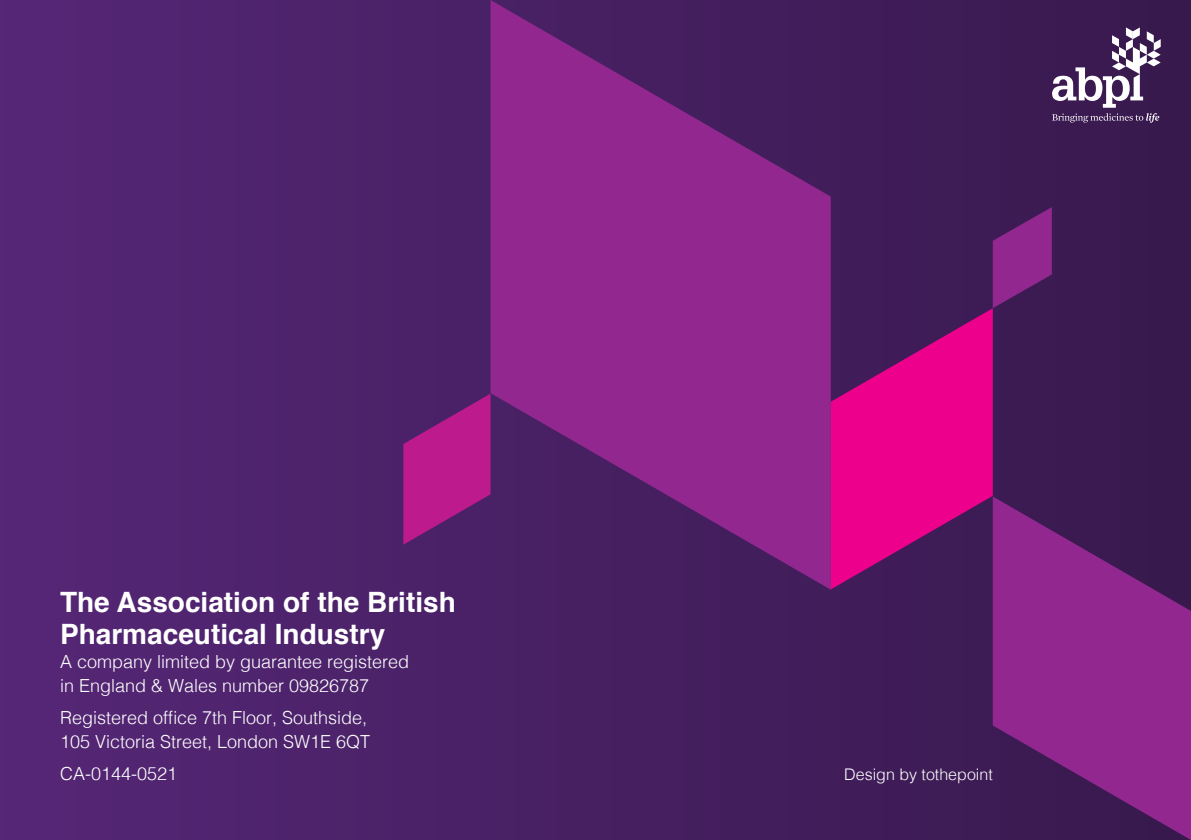
<style>
.page{position:relative;width:1191px;height:840px;background:#fff}
.page>*{position:absolute;margin:0;border:0;box-sizing:border-box;transform-origin:0 0}
.t1{font:700 28px/32px "Helvetica";color:#fff}
.t2{font:300 18px/24px "Helvetica";color:#fff}
.t3{font:300 16px "Helvetica";color:#fff}
</style>
<div class="page">
<div style="left:0;top:0;width:1191px;height:839px;background:linear-gradient(to right,#552776,#38194d)"></div>
<svg style="left:830px;top:308px;width:162px;height:281px;background:#b2097a"></svg>
<svg style="left:992px;top:207px;width:59px;height:101px;background:#74227a"></svg>
<svg style="left:992px;top:496px;width:199px;height:343px;background:#74227a"></svg>
<svg style="left:490px;top:0;width:340px;height:589px;background:#78247e"></svg>
<svg style="left:403px;top:393px;width:87px;height:151px;background:#951c80"></svg>
<svg style="left:1051px;top:27px;width:109px;height:96px"></svg>
<p class="t1" style="left:60px;top:586px;width:397px">The Association of the British<br>Pharmaceutical Industry</p>
<p class="t2" style="left:60px;top:647px;width:351px">A company limited by guarantee registered in England &amp; Wales number 09826787</p>
<p class="t2" style="left:60px;top:703px;width:312px">Registered office 7th Floor, Southside,<br>105 Victoria Street, London SW1E 6QT</p>
<p class="t2" style="left:60px;top:759px;width:119px">CA-0144-0521</p>
<p class="t3" style="left:844px;top:760px;width:150px">Design by tothepoint</p>
</div>
